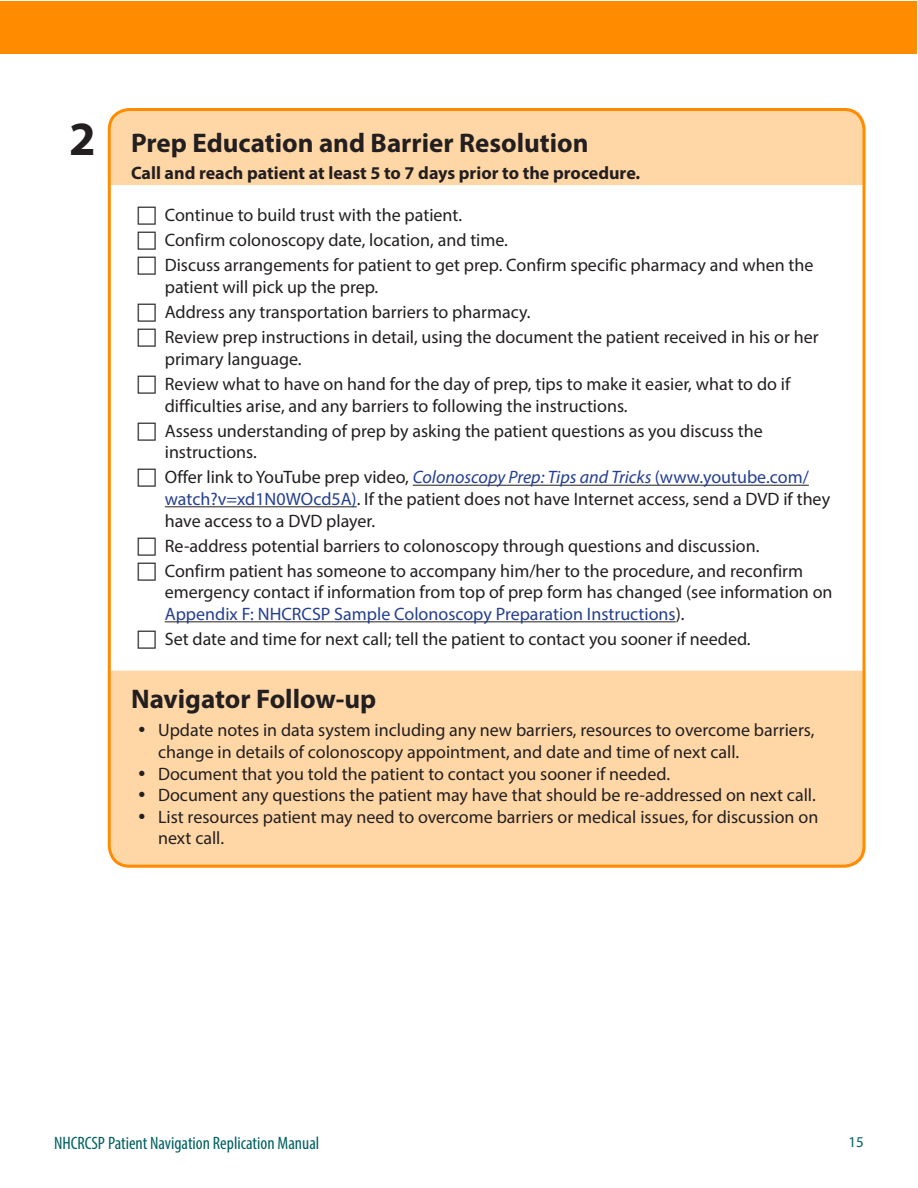
<style>
.page{position:relative;width:918px;height:1188px;background:#fff}
.page>*{position:absolute;margin:0;border:0;box-sizing:border-box;transform-origin:0 0}
.t1{font:700 27px "Myriad Pro";color:#231f20}
.t2{font:18px/21.6px "Myriad Pro";color:#231f20}
.t3{font:700 18px "Myriad Pro";color:#231f20}
.t4{font:condensed 18px "Myriad Pro";color:#006060}
.t5{font:15px "Myriad Pro";color:#006060}
.s1{font-size:48px}
.s2{font-style:italic;color:#253f8e}
.s3{color:#253f8e}
</style>
<div class="page">
<div style="left:1px;top:1px;width:916px;height:52px;background:#ff8c00"></div>
<div style="left:111px;top:108px;width:751px;height:77px;background:#ffd7a6"></div>
<div style="left:112px;top:671px;width:753px;height:196px;background:#ffd7a6"></div>
<hr style="left:413px;top:485px;width:396px;height:1px;background:#231f20">
<hr style="left:165px;top:506px;width:192px;height:1px;background:#231f20">
<hr style="left:165px;top:621px;width:511px;height:1px;background:#231f20">
<div style="left:108px;top:108px;width:758px;height:760px;border:3px solid #ff8c00;border-radius:20px"></div>
<svg style="left:139px;top:727px;width:6px;height:6px"></svg>
<svg style="left:139px;top:770px;width:6px;height:6px"></svg>
<svg style="left:139px;top:792px;width:6px;height:5px"></svg>
<svg style="left:139px;top:814px;width:6px;height:5px"></svg>
<h4 class="t1" style="left:69px;top:125px;width:521px"><span class="s1">2</span> Prep Education and Barrier Resolution</h4>
<h5 class="t3" style="left:131px;top:161px;width:511px">Call and reach patient at least 5 to 7 days prior to the procedure.</h5>
<p class="t2" style="left:165px;top:204px;width:299px">Continue to build trust with the patient.</p>
<p class="t2" style="left:165px;top:229px;width:345px">Confirm colonoscopy date, location, and time.</p>
<p class="t2" style="left:165px;top:254px;width:650px">Discuss arrangements for patient to get prep. Confirm specific pharmacy and when the patient will pick up the prep.</p>
<p class="t2" style="left:165px;top:301px;width:367px">Address any transportation barriers to pharmacy.</p>
<p class="t2" style="left:165px;top:326px;width:655px">Review prep instructions in detail, using the document the patient received in his or her primary language.</p>
<p class="t2" style="left:165px;top:373px;width:627px">Review what to have on hand for the day of prep, tips to make it easier, what to do if difficulties arise, and any barriers to following the instructions.</p>
<p class="t2" style="left:165px;top:420px;width:599px">Assess understanding of prep by asking the patient questions as you discuss the instructions.</p>
<p class="t2" style="left:165px;top:466px;width:667px">Offer link to YouTube prep video, <span class="s2">Colonoscopy Prep: Tips and Tricks</span> <span class="s3">(www.youtube.com/ watch?v=xd1N0WOcd5A)</span>. If the patient does not have Internet access, send a DVD if they have access to a DVD player.</p>
<p class="t2" style="left:165px;top:535px;width:596px">Re-address potential barriers to colonoscopy through questions and discussion.</p>
<p class="t2" style="left:165px;top:560px;width:669px">Confirm patient has someone to accompany him/her to the procedure, and reconfirm emergency contact if information from top of prep form has changed (see information on<br><span class="s3">Appendix F: NHCRCSP Sample Colonoscopy Preparation Instructions</span>).</p>
<p class="t2" style="left:165px;top:628px;width:587px">Set date and time for next call; tell the patient to contact you sooner if needed.</p>
<h4 class="t1" style="left:131px;top:681px;width:247px">Navigator Follow-up</h4>
<p class="t2" style="left:158px;top:719px;width:658px">Update notes in data system including any new barriers, resources to overcome barriers, change in details of colonoscopy appointment, and date and time of next call.</p>
<p class="t2" style="left:158px;top:762px;width:514px">Document that you told the patient to contact you sooner if needed.</p>
<p class="t2" style="left:158px;top:784px;width:659px">Document any questions the patient may have that should be re-addressed on next call.</p>
<p class="t2" style="left:158px;top:806px;width:662px">List resources patient may need to overcome barriers or medical issues, for discussion on next call.</p>
<p class="t4" style="left:54px;top:1132px;width:267px">NHCRCSP Patient Navigation Replication Manual</p>
<p class="t5" style="left:849px;top:1132px;width:17px">15</p>
</div>
